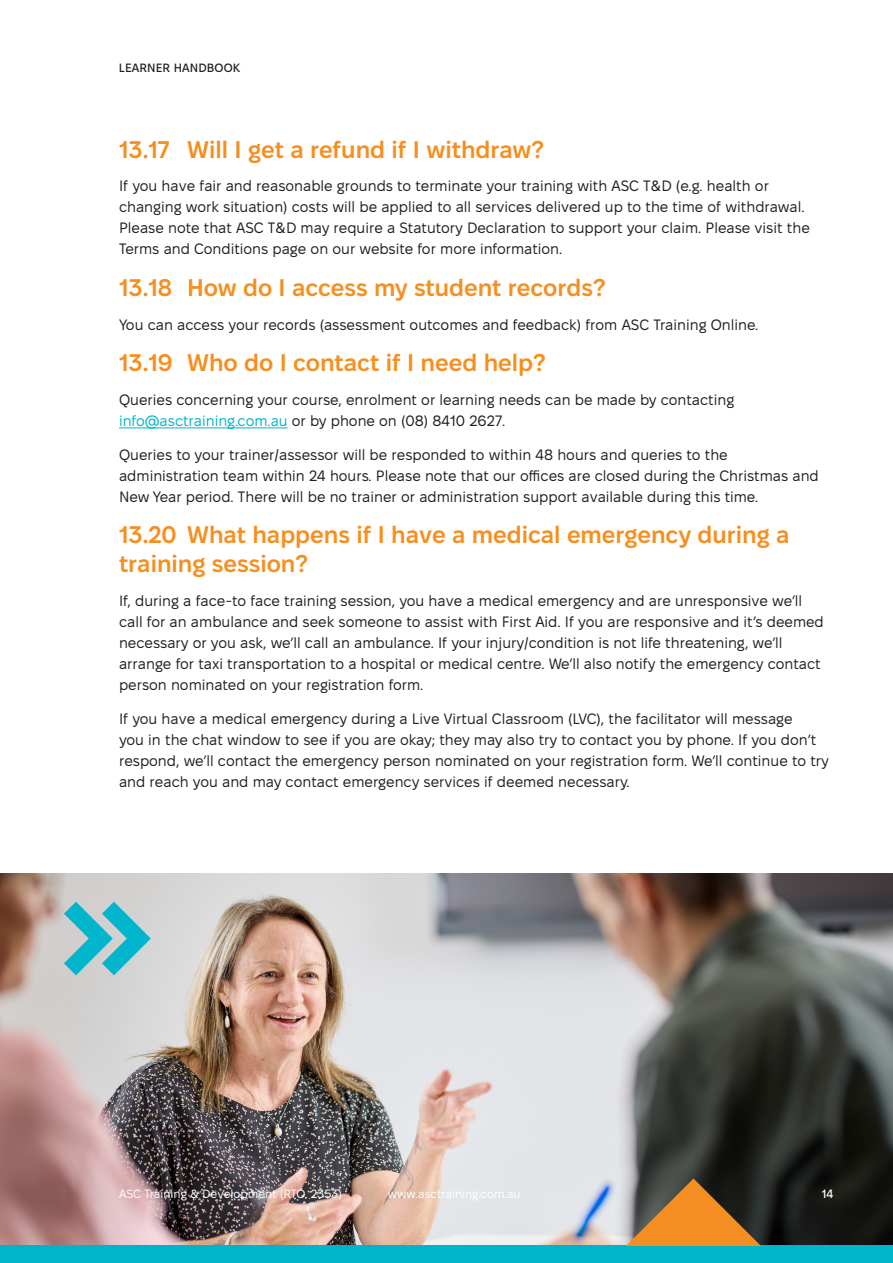
<style>
.page{position:relative;width:893px;height:1263px;background:#fff}
.page>*{position:absolute;margin:0;border:0;box-sizing:border-box;transform-origin:0 0}
.t1{font:600 24px/28.8px "Fixel Text";color:#f68f20}
.Body{font:15px/21px "Fixel Text";color:#231f20}
.t2{font:12px "Fixel Text";color:#fff}
.t3{font:500 12px "Fixel Text";letter-spacing:.01em;color:#231f20}
.t4{font:500 12px "Fixel Text";color:#fff}
.s1{color:#00b5cb}
</style>
<div class="page">
<img style="left:0;top:874px;width:893px;height:372px">
<svg style="left:64px;top:901px;width:87px;height:74px;background:#72c4ce"></svg>
<div style="left:0;top:1246px;width:893px;height:17px;background:#00b5cb"></div>
<svg style="left:626px;top:1178px;width:135px;height:68px;background:#9a6832"></svg>
<hr style="left:119px;top:427px;width:169px;height:1px;background:#00b5cb">
<p class="t3" style="left:119px;top:60px;width:123px">LEARNER HANDBOOK</p>
<p class="t1" style="left:119px;top:136px;width:426px">13.17 Will I get a refund if I withdraw?</p>
<p class="Body" style="left:119px;top:176px;width:692px">If you have fair and reasonable grounds to terminate your training with ASC T&amp;D (e.g. health or changing work situation) costs will be applied to all services delivered up to the time of withdrawal.<br>Please note that ASC T&amp;D may require a Statutory Declaration to support your claim. Please visit the Terms and Conditions page on our website for more information.</p>
<p class="t1" style="left:119px;top:274px;width:488px">13.18 How do I access my student records?</p>
<p class="Body" style="left:119px;top:315px;width:641px">You can access your records (assessment outcomes and feedback) from ASC Training Online.</p>
<p class="t1" style="left:119px;top:349px;width:428px">13.19 Who do I contact if I need help?</p>
<p class="Body" style="left:119px;top:390px;width:617px">Queries concerning your course, enrolment or learning needs can be made by contacting <span class="s1">info@asctraining.com.au</span> or by phone on (08) 8410 2627.</p>
<p class="Body" style="left:119px;top:445px;width:701px">Queries to your trainer/assessor will be responded to within 48 hours and queries to the administration team within 24 hours. Please note that our offices are closed during the Christmas and<br>New Year period. There will be no trainer or administration support available during this time.</p>
<p class="t1" style="left:119px;top:522px;width:672px">13.20 What happens if I have a medical emergency during a training session?</p>
<p class="Body" style="left:119px;top:591px;width:706px">If, during a face-to face training session, you have a medical emergency and are unresponsive we’ll call for an ambulance and seek someone to assist with First Aid. If you are responsive and it’s deemed necessary or you ask, we’ll call an ambulance. If your injury/condition is not life threatening, we’ll arrange for taxi transportation to a hospital or medical centre. We’ll also notify the emergency contact person nominated on your registration form.</p>
<p class="Body" style="left:119px;top:709px;width:711px">If you have a medical emergency during a Live Virtual Classroom (LVC), the facilitator will message<br>you in the chat window to see if you are okay; they may also try to contact you by phone. If you don’t respond, we’ll contact the emergency person nominated on your registration form. We’ll continue to try and reach you and may contact emergency services if deemed necessary.</p>
<p class="t2" style="left:119px;top:1186px;width:224px">ASC Training &amp; Development (RTO. 2353)</p>
<p class="t2" style="left:388px;top:1186px;width:134px">www.asctraining.com.au</p>
<p class="t4" style="left:822px;top:1186px;width:13px">14</p>
</div>
